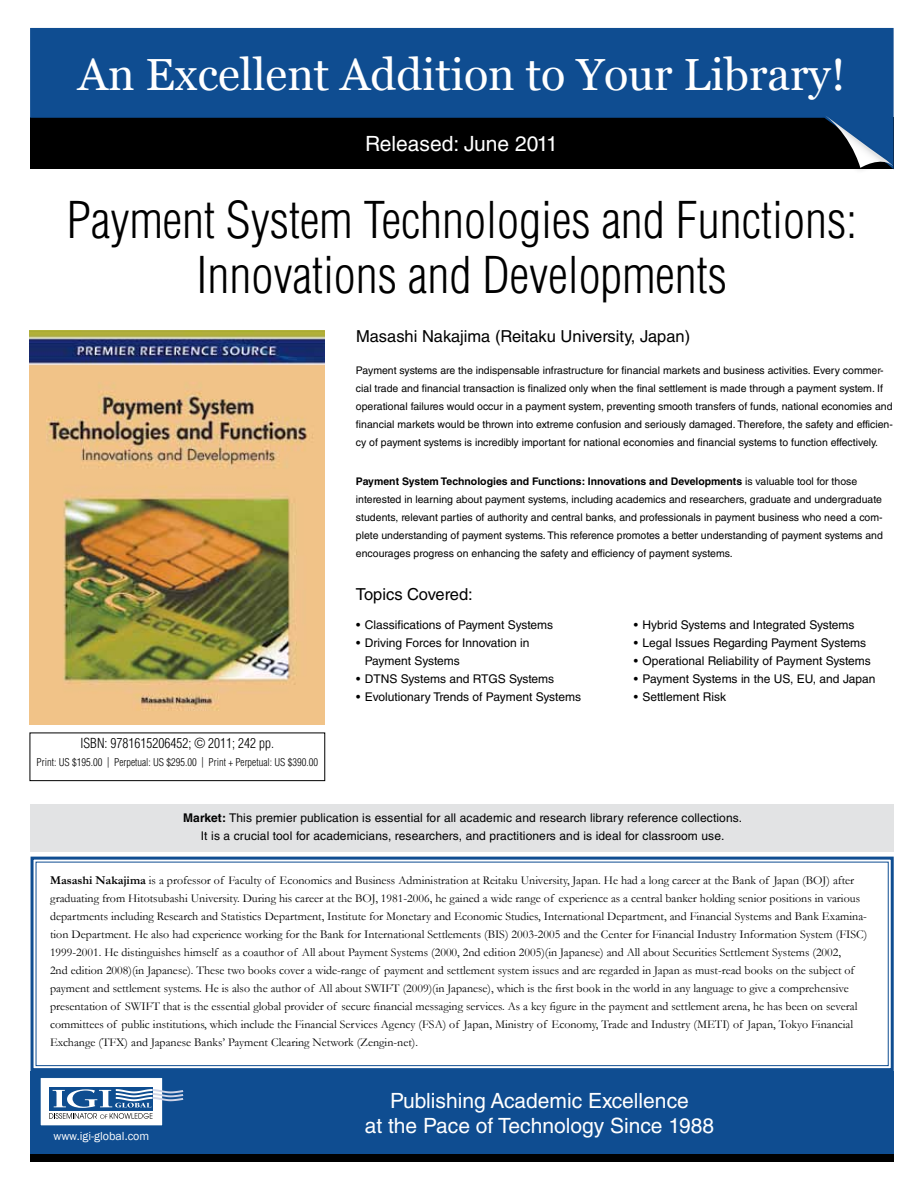
<style>
.page{position:relative;width:918px;height:1188px;background:#fff}
.page>*{position:absolute;margin:0;border:0;box-sizing:border-box;transform-origin:0 0}
.t1{font:300 condensed 49.5px/55.5px "Helvetica LT Std";color:#000;text-align:center}
.t2{font:45px "Vani";color:#fff}
.t3{font:21px/25.2px "Helvetica LT Std";color:#fff;text-align:center}
.t4{font:16.5px "Helvetica LT Std";color:#000}
.t5{font:300 condensed 13.5px "Helvetica LT Std";color:#000}
.t6{font:12px/18px "Garamond";color:#000}
.t7{font:12px/18px "Helvetica LT Std";color:#000;text-align:center}
.t8{font:12px "Franklin Gothic";color:#fff}
.t9{font:10.5px/18px "Helvetica LT Std";color:#000}
.t10{font:300 condensed 10.5px "Helvetica LT Std";color:#000}
.s1{font-weight:700}
</style>
<div class="page">
<div style="left:31px;top:805px;width:863px;height:47px;background:#e2e3e4"></div>
<div style="left:30px;top:1071px;width:864px;height:83px;background:#0f4d91"></div>
<div style="left:40px;top:1078px;width:123px;height:48px;background:#fff"></div>
<div style="left:40px;top:1077px;width:123px;height:49px;border:1px solid #0e4d90"></div>
<div style="left:49px;top:1087px;width:103px;height:23px;background:#0e4d90"></div>
<svg style="left:49px;top:1089px;width:134px;height:30px"></svg>
<svg style="left:30px;top:28px;width:864px;height:141px;background:#09325f"></svg>
<div style="left:816px;top:111px;width:78px;height:63px;background:#000;opacity:.2"></div>
<svg style="left:824px;top:115px;width:69px;height:53px;background:#2f4d6d"></svg>
<svg style="left:30px;top:856px;width:864px;height:215px"></svg>
<div style="left:36px;top:862px;width:853px;height:204px;border:1px solid #0f4d91"></div>
<img style="left:29px;top:330px;width:296px;height:394px">
<div style="left:30px;top:733px;width:295px;height:48px;border:1px solid #000"></div>
<div style="left:30px;top:1154px;width:864px;height:8px;background:#000"></div>
<h2 class="t2" style="left:78px;top:48px;width:769px">An Excellent Addition to Your Library!</h2>
<h3 class="t3" style="left:365px;top:131px;width:194px">Released: June 2011</h3>
<h1 class="t1" style="left:66px;top:192px;width:792px">Payment System Technologies and Functions:<br>Innovations and Developments</h1>
<p class="t5" style="left:81px;top:735px;width:195px">ISBN: 9781615206452; © 2011; 242 pp.</p>
<p class="t10" style="left:37px;top:756px;width:283px">Print: US $195.00 | Perpetual: US $295.00 | Print + Perpetual: US $390.00</p>
<h3 class="t4" style="left:356px;top:327px;width:336px">Masashi Nakajima (Reitaku University, Japan)</h3>
<p class="t9" style="left:356px;top:362px;width:538px">Payment systems are the indispensable infrastructure for financial markets and business activities. Every commer&shy;cial trade and financial transaction is finalized only when the final settlement is made through a payment system. If operational failures would occur in a payment system, preventing smooth transfers of funds, national economies and financial markets would be thrown into extreme confusion and seriously damaged. Therefore, the safety and efficien&shy;cy of payment systems is incredibly important for national economies and financial systems to function effectively.</p>
<p class="t9" style="left:356px;top:473px;width:529px"><span class="s1">Payment System Technologies and Functions: Innovations and Developments</span> is valuable tool for those interested in learning about payment systems, including academics and researchers, graduate and undergraduate students, relevant parties of authority and central banks, and professionals in payment business who need a com&shy;plete understanding of payment systems. This reference promotes a better understanding of payment systems and encourages progress on enhancing the safety and efficiency of payment systems.</p>
<h3 class="t4" style="left:356px;top:584px;width:118px">Topics Covered:</h3>
<p class="t7" style="left:356px;top:616px;width:199px">• Classifications of Payment Systems</p>
<p class="t7" style="left:365px;top:634px;width:166px;text-align:left;text-indent:-9px">• Driving Forces for Innovation in<br>Payment Systems</p>
<p class="t7" style="left:356px;top:670px;width:200px">• DTNS Systems and RTGS Systems</p>
<p class="t7" style="left:356px;top:688px;width:226px">• Evolutionary Trends of Payment Systems</p>
<p class="t7" style="left:634px;top:616px;width:222px">• Hybrid Systems and Integrated Systems</p>
<p class="t7" style="left:634px;top:634px;width:234px">• Legal Issues Regarding Payment Systems</p>
<p class="t7" style="left:634px;top:652px;width:238px">• Operational Reliability of Payment Systems</p>
<p class="t7" style="left:634px;top:670px;width:243px">• Payment Systems in the US, EU, and Japan</p>
<p class="t7" style="left:634px;top:688px;width:94px">• Settlement Risk</p>
<p class="t7" style="left:183px;top:809px;width:560px"><span class="s1">Market:</span> This premier publication is essential for all academic and research library reference collections.<br>It is a crucial tool for academicians, researchers, and practitioners and is ideal for classroom use.</p>
<p class="t6" style="left:50px;top:871px;width:819px"><span class="s1">Masashi Nakajima</span> is a professor of Faculty of Economics and Business Administration at Reitaku University, Japan. He had a long career at the Bank of Japan (BOJ) after graduating from Hitotsubashi University. During his career at the BOJ, 1981-2006, he gained a wide range of experience as a central banker holding senior positions in various departments including Research and Statistics Department, Institute for Monetary and Economic Studies, International Department, and Financial Systems and Bank Examina&shy;tion Department. He also had experience working for the Bank for International Settlements (BIS) 2003-2005 and the Center for Financial Industry Information System (FISC)<br>1999-2001. He distinguishes himself as a coauthor of All about Payment Systems (2000, 2nd edition 2005)(in Japanese) and All about Securities Settlement Systems (2002,<br>2nd edition 2008)(in Japanese). These two books cover a wide-range of payment and settlement system issues and are regarded in Japan as must-read books on the subject of payment and settlement systems. He is also the author of All about SWIFT (2009)(in Japanese), which is the first book in the world in any language to give a comprehensive presentation of SWIFT that is the essential global provider of secure financial messaging services. As a key figure in the payment and settlement arena, he has been on several committees of public institutions, which include the Financial Services Agency (FSA) of Japan, Ministry of Economy, Trade and Industry (METI) of Japan, Tokyo Financial Exchange (TFX) and Japanese Banks’ Payment Clearing Network (Zengin-net).</p>
<p class="t8" style="left:53px;top:1128px;width:97px">www.igi-global.com</p>
<h3 class="t3" style="left:365px;top:1088px;width:351px">Publishing Academic Excellence<br>at the Pace of Technology Since 1988</h3>
</div>
